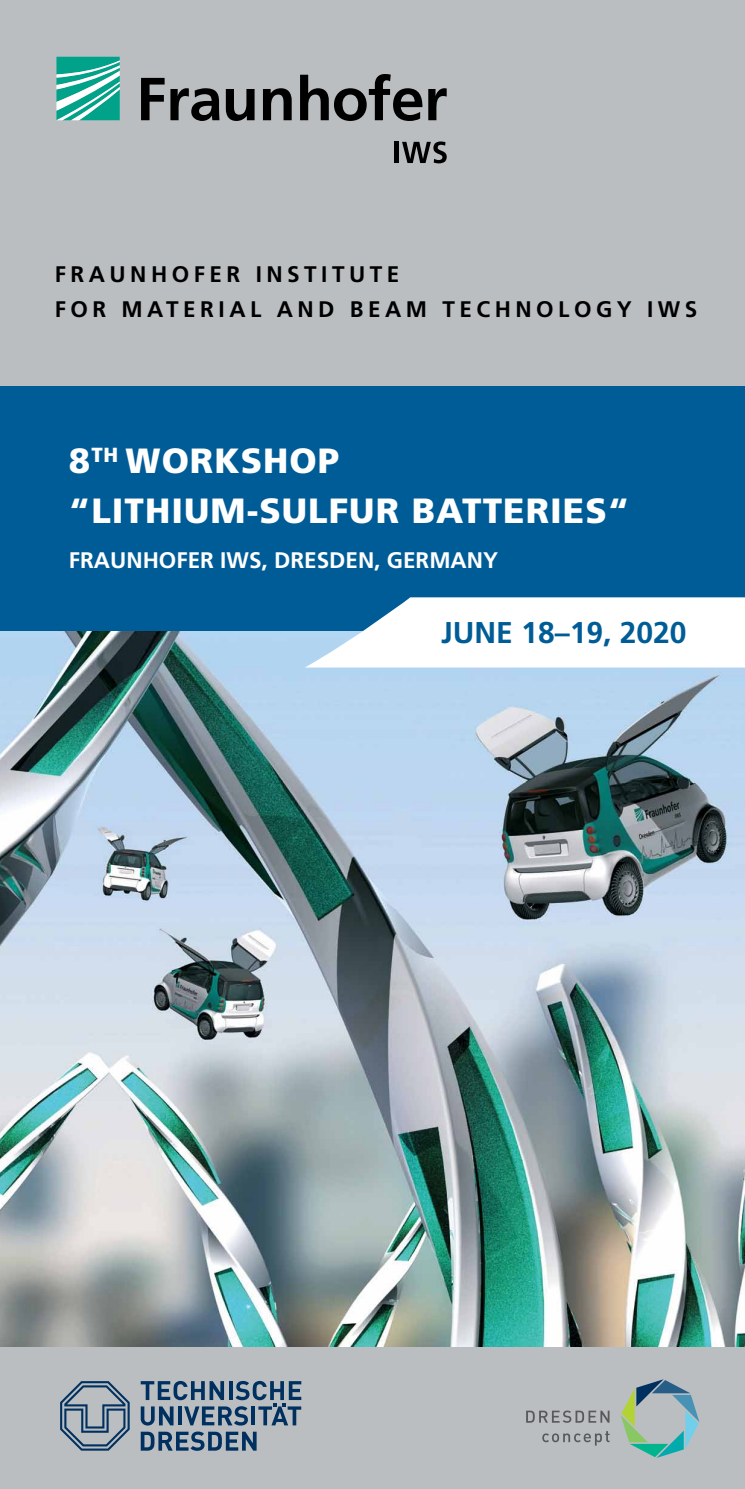
<style>
.page{position:relative;width:745px;height:1489px;background:#fff}
.page>*{position:absolute;margin:0;border:0;box-sizing:border-box;transform-origin:0 0}
.t1{font:900 35px/50px "Frutiger LT Com";letter-spacing:.03em;color:#fff}
.t2{font:700 30px "Frutiger LT Com";color:#005c97}
.t3{font:700 22.5px/35px "Frutiger LT Com";letter-spacing:.2em;color:#000}
.t4{font:700 22.5px "Frutiger LT Com";color:#fff}
</style>
<div class="page">
<img style="left:0;top:630px;width:744px;height:716px">
<div style="left:0;top:385px;width:744px;height:245px;background:#005c97"></div>
<svg style="left:304px;top:597px;width:440px;height:70px"></svg>
<div style="left:0;top:1346px;width:744px;height:142px;background:#bbbec1"></div>
<svg style="left:141px;top:1431px;width:115px;height:19px"></svg>
<svg style="left:141px;top:1380px;width:160px;height:45px"></svg>
<svg style="left:60px;top:1381px;width:70px;height:69px"></svg>
<svg style="left:526px;top:1410px;width:83px;height:12px"></svg>
<svg style="left:542px;top:1431px;width:67px;height:14px"></svg>
<svg style="left:620px;top:1379px;width:79px;height:78px"></svg>
<div style="left:0;top:0;width:744px;height:385px;background:#bbbec1"></div>
<svg style="left:56px;top:57px;width:64px;height:63px;background:#4bbcaa"></svg>
<svg style="left:141px;top:74px;width:305px;height:47px"></svg>
<hr style="left:394px;top:142px;width:4px;height:21px;background:#000">
<svg style="left:402px;top:141px;width:44px;height:22px"></svg>
<p class="t3" style="left:55px;top:257px;width:643px">FRAUNHOFER I NSTITUTE<br>FOR M ATERIAL AND BEAM TECHNOLOG Y IWS</p>
<h1 class="t1" style="left:69px;top:436px;width:561px">8<sup>TH</sup> WORKSHOP<br>“LITH IUM-SULFUR BATTERIES“</h1>
<p class="t4" style="left:69px;top:547px;width:430px">FRAUNHOFER IWS, DRESDEN, GERMANY</p>
<h2 class="t2" style="left:441px;top:615px;width:247px">JUNE 18–19, 2020</h2>
</div>
